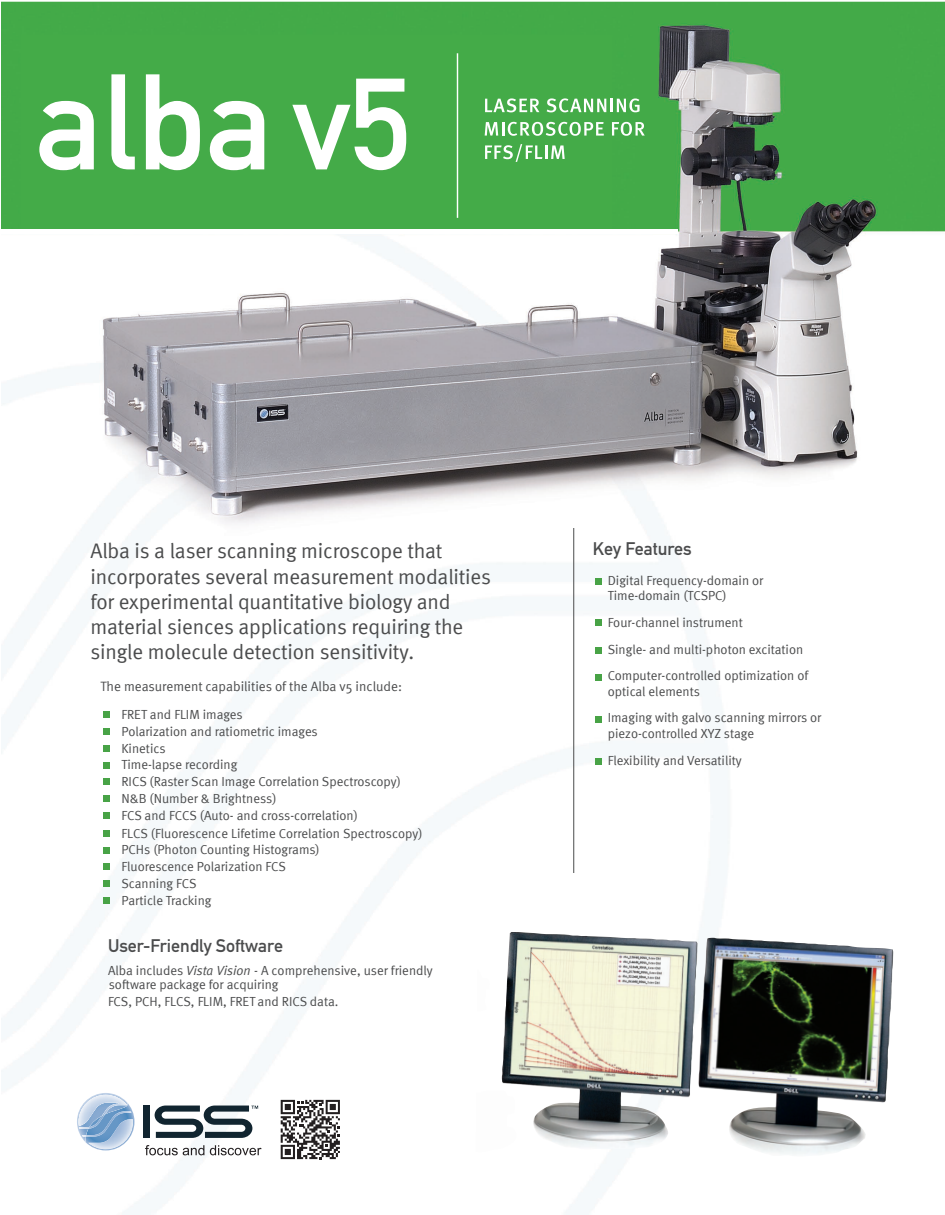
<style>
.page{position:relative;width:945px;height:1215px;background:#fff}
.page>*{position:absolute;margin:0;border:0;box-sizing:border-box;transform-origin:0 0}
.t1{font:21px/25.2px "Meta Normal";letter-spacing:-.01em;color:#4b4c4d}
.t2{font:18px "DIN Mittelschrift Std";color:#4b4c4d}
.t3{font:13.5px "Meta Normal";color:#4b4c4d}
.t4{font:13.2px/16.8px "Meta Normal";color:#4b4c4d}
.s1{font-style:italic}
</style>
<div class="page">
<img style="left:2px;top:1px;width:943px;height:1206px">
<hr style="left:2px;top:230px;width:676px;height:4px;background:#fff">
<hr style="left:573px;top:528px;width:1px;height:345px;background:#4b4c4d">
<div style="left:595px;top:578px;width:7px;height:7px;background:#48a346"></div>
<div style="left:595px;top:619px;width:7px;height:7px;background:#48a346"></div>
<div style="left:595px;top:647px;width:7px;height:7px;background:#48a346"></div>
<div style="left:595px;top:674px;width:7px;height:7px;background:#48a346"></div>
<div style="left:595px;top:716px;width:7px;height:7px;background:#48a346"></div>
<div style="left:595px;top:758px;width:7px;height:7px;background:#48a346"></div>
<div style="left:103px;top:711px;width:7px;height:7px;background:#48a346"></div>
<div style="left:103px;top:728px;width:7px;height:7px;background:#48a346"></div>
<div style="left:103px;top:745px;width:7px;height:7px;background:#48a346"></div>
<div style="left:103px;top:762px;width:7px;height:7px;background:#48a346"></div>
<div style="left:103px;top:778px;width:7px;height:7px;background:#48a346"></div>
<div style="left:103px;top:812px;width:7px;height:7px;background:#48a346"></div>
<div style="left:103px;top:847px;width:7px;height:7px;background:#48a346"></div>
<div style="left:103px;top:863px;width:7px;height:7px;background:#48a346"></div>
<div style="left:103px;top:880px;width:7px;height:7px;background:#48a346"></div>
<div style="left:103px;top:897px;width:7px;height:7px;background:#48a346"></div>
<img style="left:502px;top:932px;width:386px;height:225px">
<div style="left:144px;top:1106px;width:6px;height:32px;background:#112530"></div>
<svg style="left:77px;top:1093px;width:58px;height:58px"></svg>
<svg style="left:155px;top:1106px;width:103px;height:32px"></svg>
<svg style="left:145px;top:1145px;width:59px;height:10px"></svg>
<svg style="left:210px;top:1145px;width:52px;height:10px"></svg>
<div style="left:103px;top:795px;width:7px;height:7px;background:#48a346"></div>
<div style="left:103px;top:830px;width:7px;height:7px;background:#48a346"></div>
<svg style="left:281px;top:1100px;width:59px;height:59px"></svg>
<svg style="left:39px;top:101px;width:55px;height:69px"></svg>
<svg style="left:111px;top:74px;width:24px;height:95px"></svg>
<svg style="left:146px;top:74px;width:54px;height:96px"></svg>
<svg style="left:210px;top:101px;width:54px;height:69px"></svg>
<svg style="left:292px;top:79px;width:114px;height:91px"></svg>
<hr style="left:457px;top:53px;width:1px;height:165px;background:#fff">
<svg style="left:485px;top:98px;width:54px;height:14px"></svg>
<svg style="left:547px;top:98px;width:93px;height:14px"></svg>
<svg style="left:485px;top:122px;width:119px;height:14px"></svg>
<svg style="left:612px;top:122px;width:33px;height:14px"></svg>
<svg style="left:485px;top:144px;width:80px;height:18px"></svg>
<h1 class="t1" style="left:90px;top:538px;width:402px">Alba is a laser scanning microscope that incorporates several measurement modalities for experimental quantitative biology and material siences applications requiring the single molecule detection sensitivity.</h1>
<p class="t3" style="left:100px;top:679px;width:303px">The measurement capabilities of the Alba v5 include:</p>
<p class="t4" style="left:122px;top:706px;width:281px">FRET and FLIM images<br>Polarization and ratiometric images<br>Kinetics<br>Time-lapse recording<br>RICS (Raster Scan Image Correlation Spectroscopy)</p>
<p class="t4" style="left:121px;top:806px;width:238px">FCS and FCCS (Auto- and cross-correlation)</p>
<p class="t4" style="left:121px;top:841px;width:200px">PCHs (Photon Counting Histograms)<br>Fluorescence Polarization FCS<br>Scanning FCS<br>Particle Tracking</p>
<h2 class="t2" style="left:108px;top:935px;width:177px">User-Friendly Software</h2>
<p class="t4" style="left:108px;top:963px;width:326px;line-height:14.2px">Alba includes <span class="s1">Vista Vision -</span> A comprehensive, user friendly software package for acquiring</p>
<p class="t4" style="left:108px;top:993px;width:232px">FCS, PCH, FLCS, FLIM, FRET and RICS data.</p>
<p class="t4" style="left:122px;top:790px;width:157px">N&amp;B (Number &amp; Brightness)</p>
<p class="t4" style="left:122px;top:824px;width:303px">FLCS (Fluorescence Lifetime Correlation Spectroscopy)</p>
<h2 class="t2" style="left:593px;top:539px;width:101px">Key Features</h2>
<p class="t4" style="left:608px;top:572px;width:157px;line-height:15.8px">Digital Frequency-domain or<br>Time-domain (TCSPC)</p>
<p class="t4" style="left:608px;top:609px;width:202px;line-height:26.5px">Four-channel instrument<br>Single- and multi-photon excitation<br>Computer-controlled optimization of</p>
<p class="t4" style="left:608px;top:678px;width:215px;line-height:26.5px">optical elements<br>Imaging with galvo scanning mirrors or</p>
<p class="t4" style="left:608px;top:720px;width:148px;line-height:26.5px">piezo-controlled XYZ stage<br>Flexibility and Versatility</p>
</div>
